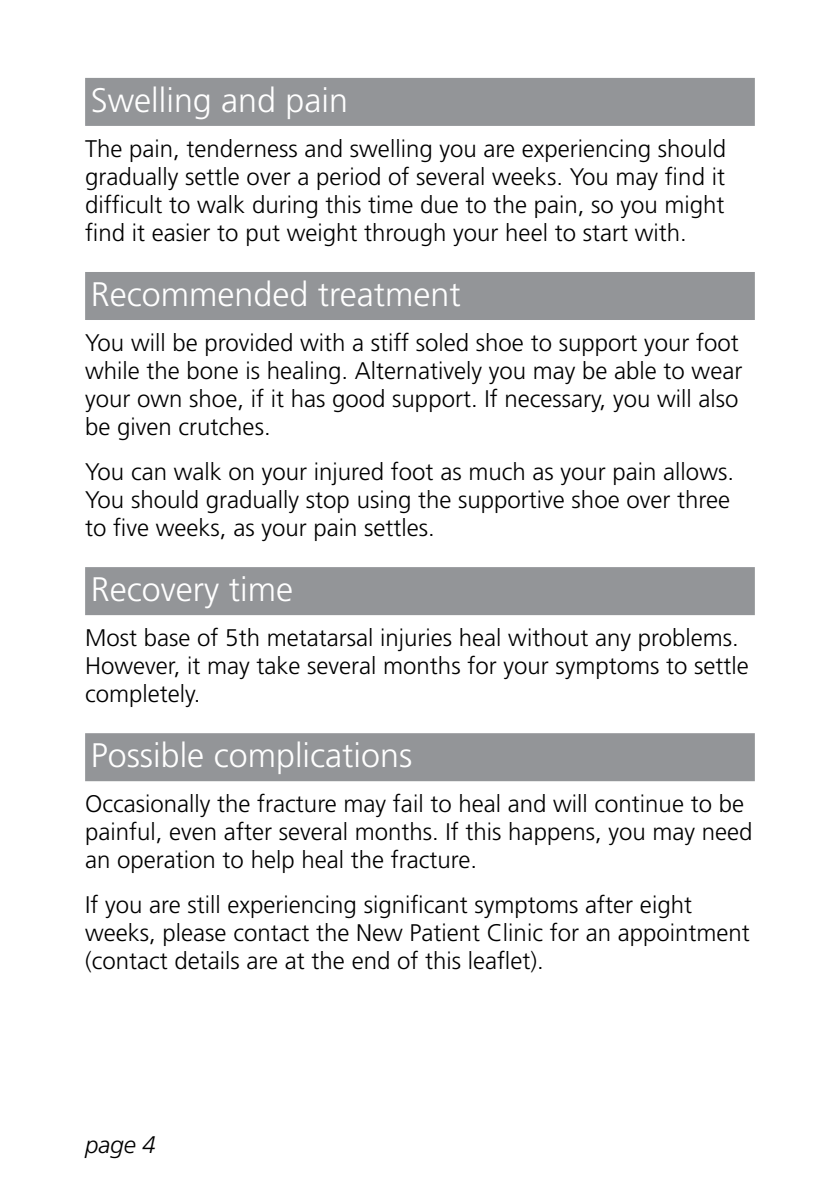
<style>
.page{position:relative;width:840px;height:1191px;background:#fff}
.page>*{position:absolute;margin:0;border:0;box-sizing:border-box;transform-origin:0 0}
.t1{font:300 34px "Frutiger";color:#fff}
.t2{font:300 24px/28px "Frutiger";color:#000}
.t3{font:italic 300 24px "Frutiger";color:#000}
</style>
<div class="page">
<div style="left:85px;top:78px;width:669px;height:48px;background:#939598"></div>
<div style="left:85px;top:272px;width:669px;height:48px;background:#939598"></div>
<div style="left:85px;top:567px;width:669px;height:48px;background:#939598"></div>
<div style="left:85px;top:733px;width:669px;height:48px;background:#939598"></div>
<h1 class="t1" style="left:91px;top:81px;width:258px">Swelling and pain</h1>
<p class="t2" style="left:85px;top:134px;width:642px;text-align:justify">The pain, tenderness and swelling you are experiencing should gradually settle over a period of several weeks. You may find it difficult to walk during this time due to the pain, so you might find it easier to put weight through your heel to start with.</p>
<h1 class="t1" style="left:91px;top:275px;width:371px">Recommended treatment</h1>
<p class="t2" style="left:85px;top:328px;width:658px">You will be provided with a stiff soled shoe to support your foot while the bone is healing. Alternatively you may be able to wear your own shoe, if it has good support. If necessary, you will also be given crutches.</p>
<p class="t2" style="left:85px;top:457px;width:650px">You can walk on your injured foot as much as your pain allows.<br>You should gradually stop using the supportive shoe over three to five weeks, as your pain settles.</p>
<h1 class="t1" style="left:91px;top:570px;width:204px">Recovery time</h1>
<p class="t2" style="left:85px;top:623px;width:665px">Most base of 5th metatarsal injuries heal without any problems.<br>However, it may take several months for your symptoms to settle completely.</p>
<h1 class="t1" style="left:91px;top:736px;width:323px">Possible complications</h1>
<p class="t2" style="left:85px;top:789px;width:668px">Occasionally the fracture may fail to heal and will continue to be painful, even after several months. If this happens, you may need an operation to help heal the fracture.</p>
<p class="t2" style="left:85px;top:890px;width:666px">If you are still experiencing significant symptoms after eight weeks, please contact the New Patient Clinic for an appointment (contact details are at the end of this leaflet).</p>
<p class="t3" style="left:85px;top:1131px;width:72px">page 4</p>
</div>
